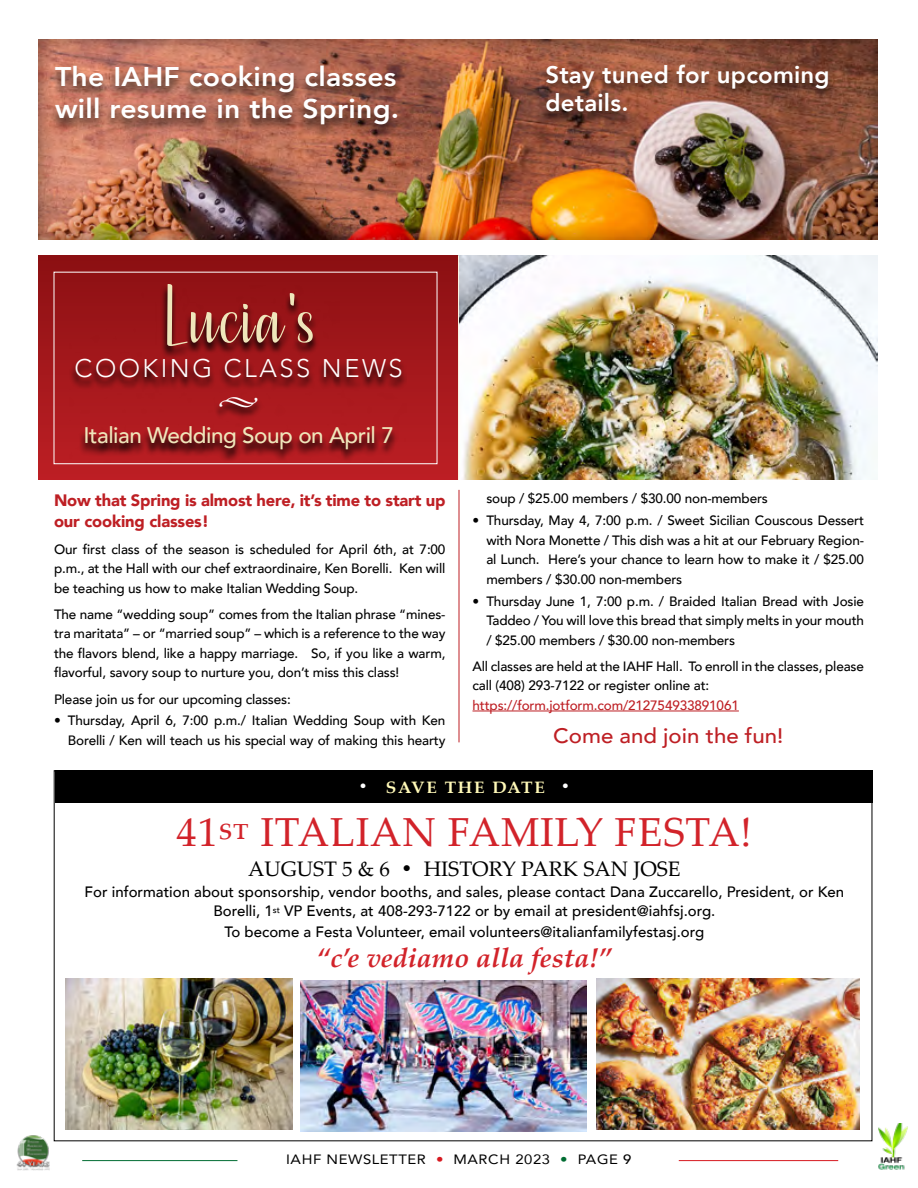
<style>
.page{position:relative;width:918px;height:1188px;background:#fff}
.page>*{position:absolute;margin:0;border:0;box-sizing:border-box;transform-origin:0 0}
.t1{font:69.75px "Tasteful Sandwich";letter-spacing:.03em;color:#efe6bb}
.t2{font:40.5px "Palatino Linotype";letter-spacing:.02em;color:#d2232a}
.t3{font:800 27px/32.4px "Avenir";letter-spacing:.01em;color:#fff;scale:1.05 1}
.t4{font:italic 700 27px "Palatino Linotype";color:#d2232a}
.t5{font:300 25.5px "Avenir";letter-spacing:.1em;color:#fff}
.t6{font:700 25.5px "Minion Pro";color:#fff}
.t7{font:800 24px/28.8px "Avenir";letter-spacing:.01em;color:#fff}
.t8{font:500 22.5px "Avenir";letter-spacing:-.02em;color:#efe6bb}
.t9{font:21px "Palatino Linotype";color:#000}
.t10{font:500 21px "Avenir";color:#be1f24;scale:1.06 1}
.t11{font:900 16.5px/21px "Avenir";letter-spacing:-.01em;color:#be1f24}
.t12{font:700 16.5px "Palatino Linotype";letter-spacing:.1em;color:#fff9b8;scale:1.05 1}
.t13{font:500 15px/19.5px "Avenir";color:#000;text-align:center}
.t14{font:500 13.5px/19.5px "Avenir";letter-spacing:-.01em;color:#000;text-align:justify}
.t15{font:500 13.5px "Avenir";letter-spacing:-.01em;color:#be1f24}
.t16{font:13.5px "Avenir";letter-spacing:.04em;color:#000;scale:1.1 1}
.s1{color:#fff}
.s2{font-weight:700}
.s3{color:#d71920}
.s4{color:#006c32}
.s5{font-weight:500}
</style>
<div class="page">
<svg style="left:39px;top:256px;width:420px;height:223px;background:#a31a1e"></svg>
<div style="left:54px;top:272px;width:383px;height:192px;border:1px solid #fff"></div>
<hr style="left:472px;top:711px;width:267px;height:1px;background:#be1f24">
<svg style="left:70px;top:285px;width:337px;height:177px;background:#971519"></svg>
<hr style="left:459px;top:490px;width:1px;height:252px;background:#be1f24">
<img style="left:459px;top:256px;width:419px;height:223px">
<div style="left:26px;top:29px;width:864px;height:211px;background:#000;opacity:.4"></div>
<div style="left:47px;top:63px;width:358px;height:77px;background:#000;opacity:.75"></div>
<div style="left:538px;top:63px;width:298px;height:63px;background:#000;opacity:.75"></div>
<div style="left:55px;top:771px;width:817px;height:32px;background:#000"></div>
<img style="left:301px;top:980px;width:285px;height:151px">
<img style="left:596px;top:978px;width:264px;height:152px">
<img style="left:66px;top:978px;width:227px;height:152px">
<img style="left:878px;top:1124px;width:30px;height:46px">
<hr style="left:82px;top:1160px;width:155px;height:1px;background:#006c32">
<hr style="left:679px;top:1160px;width:159px;height:1px;background:#d71920">
<img style="left:16px;top:1135px;width:34px;height:36px">
<h3 class="t3" style="left:55px;top:60px;width:329px">The IAHF cooking classes will resume in the Spring.</h3>
<h3 class="t7" style="left:545px;top:60px;width:286px">Stay tuned for upcoming details.</h3>
<h1 class="t1" style="left:161px;top:270px;width:156px">Lucia's</h1>
<h3 class="t5" style="left:75px;top:354px;width:330px">COOKING CLASS NEWS</h3>
<h3 class="t6" style="left:218px;top:382px;width:42px">•</h3>
<h3 class="t8" style="left:83px;top:416px;width:312px">Italian Wedding Soup on April 7</h3>
<p class="t11" style="left:54px;top:490px;width:393px">Now that Spring is almost here, it’s time to start up our cooking classes!</p>
<p class="t14" style="left:54px;top:538px;width:393px">Our first class of the season is scheduled for April 6th, at 7:00 p.m., at the Hall with our chef extraordinaire, Ken Borelli. Ken will be teaching us how to make Italian Wedding Soup.</p>
<p class="t14" style="left:54px;top:604px;width:393px">The name “wedding soup” comes from the Italian phrase “mines&shy;tra maritata” – or “married soup” – which is a reference to the way the flavors blend, like a happy marriage. So, if you like a warm, flavorful, savory soup to nurture you, don’t miss this class!</p>
<p class="t14" style="left:54px;top:688px;width:238px">Please join us for our upcoming classes:</p>
<p class="t14" style="left:54px;top:710px;width:393px;text-align:right">• Thursday, April 6, 7:00 p.m./ Italian Wedding Soup with Ken<br>Borelli / Ken will teach us his special way of making this hearty</p>
<p class="t14" style="left:486px;top:488px;width:283px">soup / $25.00 members / $30.00 non-members</p>
<p class="t14" style="left:486px;top:510px;width:379px;text-indent:-14px">• Thursday, May 4, 7:00 p.m. / Sweet Sicilian Couscous Dessert with Nora Monette / This dish was a hit at our February Region&shy;al Lunch. Here’s your chance to learn how to make it / $25.00 members / $30.00 non-members</p>
<p class="t14" style="left:486px;top:591px;width:379px;text-indent:-14px">• Thursday June 1, 7:00 p.m. / Braided Italian Bread with Josie Taddeo / You will love this bread that simply melts in your mouth / $25.00 members / $30.00 non-members</p>
<p class="t14" style="left:472px;top:656px;width:393px">All classes are held at the IAHF Hall. To enroll in the classes, please call (408) 293-7122 or register online at:</p>
<p class="t15" style="left:472px;top:694px;width:268px">https://form.jotform.com/212754933891061</p>
<h3 class="t10" style="left:553px;top:717px;width:219px">Come and join the fun!</h3>
<p class="t12" style="left:358px;top:776px;width:204px"><span class="s1">•</span> SAVE THE DATE <span class="s1">•</span></p>
<h2 class="t2" style="left:177px;top:804px;width:577px">41<sup>st</sup> ITALIAN FAMILY FESTA!</h2>
<h3 class="t9" style="left:248px;top:854px;width:434px">AUGUST 5 &amp; 6 <span class="s2">•</span> HISTORY PARK SAN JOSE</h3>
<p class="t13" style="left:85px;top:881px;width:761px">For information about sponsorship, vendor booths, and sales, please contact Dana Zuccarello, President, or Ken<br>Borelli, 1<sup>st</sup> VP Events, at 408-293-7122 or by email at president@iahfsj.org.</p>
<p class="t13" style="left:225px;top:921px;width:481px">To become a Festa Volunteer, email volunteers@italianfamilyfestasj.org</p>
<h3 class="t4" style="left:317px;top:939px;width:297px">“c’e vediamo alla festa!”</h3>
<p class="t16" style="left:286px;top:1149px;width:315px">IAHF NEWSLETTER <span class="s3">•</span> MARCH 2023 <span class="s4">•</span> PAGE <span class="s5">9</span></p>
</div>
